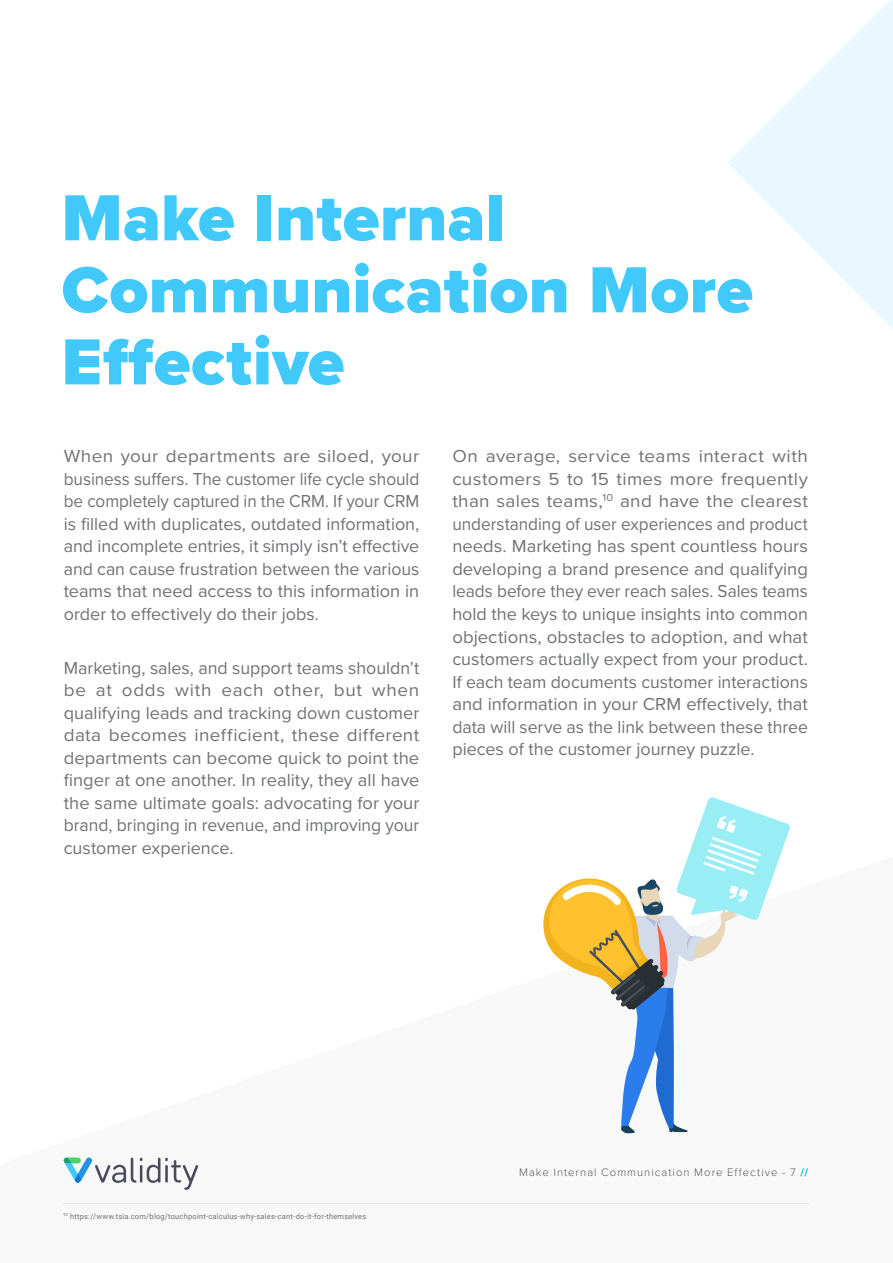
<style>
.page{position:relative;width:893px;height:1263px;background:#fff}
.page>*{position:absolute;margin:0;border:0;box-sizing:border-box;transform-origin:0 0}
.t1{font:900 67.5px/72px "Proxima Nova";letter-spacing:.005em;color:#42c9fc}
.t2{font:18px/22.5px "Proxima Nova";color:#717275;text-align:justify;scale:1.05 1}
.t3{font:18px/22.5px "Proxima Nova";color:#717275;text-align:justify}
.t4{font:300 11.25px "Proxima Nova";letter-spacing:.095em;color:#58595b}
.t5{font:7.5px "Roboto";letter-spacing:.025em;color:#717275}
.s1{font-weight:700;color:#00bdcd}
</style>
<div class="page">
<svg style="left:728px;top:0;width:165px;height:330px;fill:#e8f8fe"></svg>
<svg style="left:543px;top:797px;width:247px;height:337px"></svg>
<svg style="left:64px;top:1158px;width:134px;height:32px"></svg>
<h1 class="t1" style="left:62px;top:181px;width:693px">Make Internal<br>Communication More<br>Effective</h1>
<p class="t2" style="left:64px;top:444px;width:340px">When your departments are siloed, your business suffers. The customer life cycle should be completely captured in the CRM. If your CRM is filled with duplicates, outdated information, and incomplete entries, it simply isn’t effective and can cause frustration between the various teams that need access to this information in order to effectively do their jobs.</p>
<p class="t3" style="left:64px;top:655px;width:357px">Marketing, sales, and support teams shouldn’t be at odds with each other, but when qualifying leads and tracking down customer data becomes inefficient, these different departments can become quick to point the finger at one another. In reality, they all have the same ultimate goals: advocating for your brand, bringing in revenue, and improving your customer experience.</p>
<p class="t2" style="left:452px;top:444px;width:340px">On average, service teams interact with customers 5 to 15 times more frequently than sales teams,<sup>10</sup> and have the clearest understanding of user experiences and product needs. Marketing has spent countless hours developing a brand presence and qualifying leads before they ever reach sales. Sales teams hold the keys to unique insights into common objections, obstacles to adoption, and what customers actually expect from your product.<br>If each team documents customer interactions and information in your CRM effectively, that data will serve as the link between these three pieces of the customer journey puzzle.</p>
<p class="t5" style="left:63px;top:1211px;width:305px"><sup>10</sup> https://www.tsia.com/blog/touchpoint-calculus-why-sales-cant-do-it-for-themselves</p>
<p class="t4" style="left:519px;top:1164px;width:291px">Make Internal Communication More Effective - 7 <span class="s1">//</span></p>
</div>
